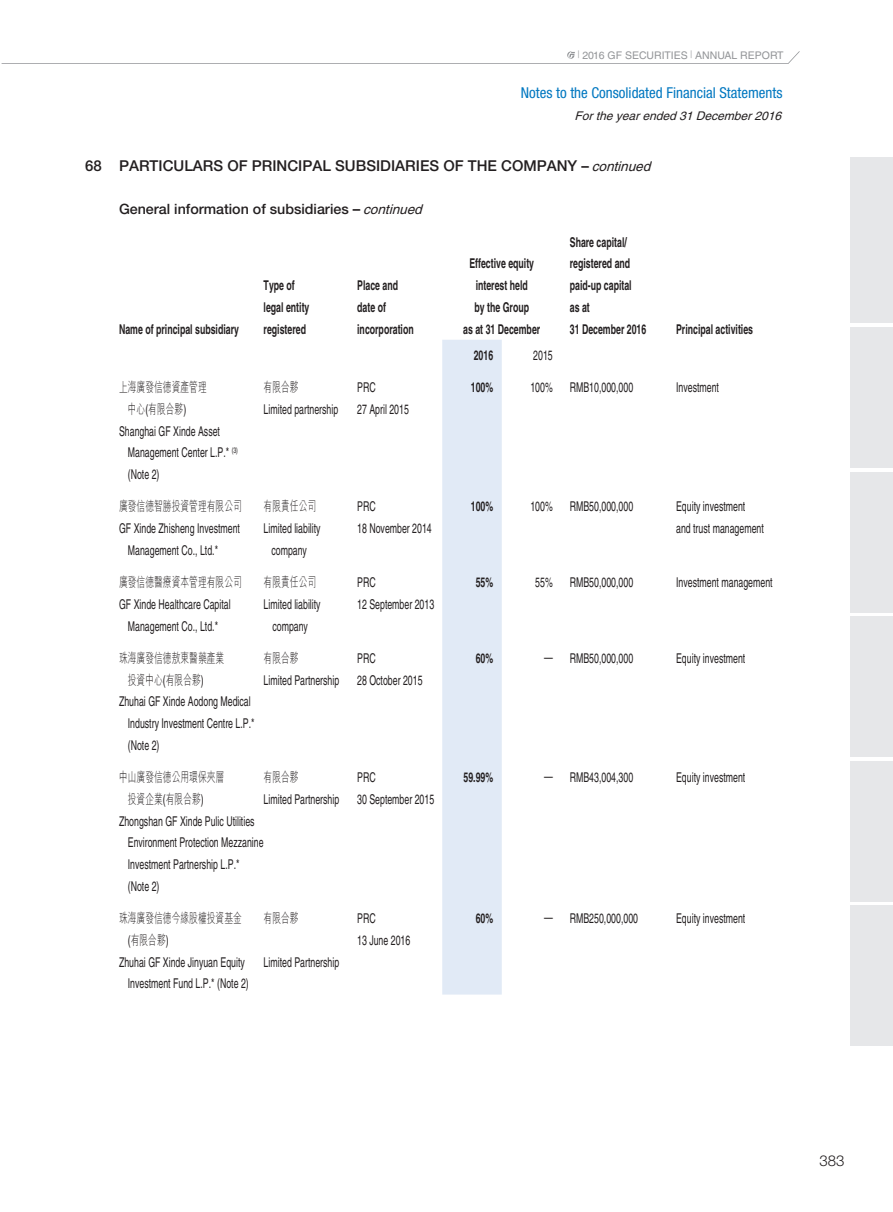
<style>
.page{position:relative;width:893px;height:1212px;background:#fff}
.page>*{position:absolute;margin:0;border:0;box-sizing:border-box;transform-origin:0 0}
._3__標題{font:500 15px "Helvetica Neue LT Std";color:#231f20}
.t1{font:condensed 15px "Helvetica Neue LT Std";color:#0077c0}
.t2{font:300 15px "Helvetica Neue LT Std";color:#231f20}
._4__副標題{font:500 14.25px "Helvetica Neue LT Std";color:#231f20}
._1__內文{font:13.5px "Helvetica LT Std";color:#231f20;scale:.65 1}
._1__內文-2{font:700 13.5px "Helvetica LT Std";color:#231f20;scale:.65 1}
._1__內文-3{font:300 13.5px "M Hei HK";color:#231f20;scale:.65 1}
.t3{font:italic 12px "Helvetica LT Std";color:#231f20}
.t4{font:10.5px "Helvetica LT Std";color:#939598}
.s1{font-family:"Helvetica Neue LT Std";font-weight:300;font-stretch:condensed}
.s2{font-family:"Helvetica LT Std";font-weight:400;font-style:italic;font-size:13.5px}
.s3{font-size:15px}
.s4{font-family:"Helvetica LT Std";font-weight:400}
</style>
<div class="page">
<div style="left:850px;top:157px;width:43px;height:166px;background:#e6e7e9"></div>
<div style="left:850px;top:327px;width:43px;height:141px;background:#e6e7e9"></div>
<div style="left:850px;top:472px;width:43px;height:140px;background:#e6e7e9"></div>
<div style="left:850px;top:617px;width:43px;height:140px;background:#e6e7e9"></div>
<div style="left:850px;top:761px;width:43px;height:140px;background:#e6e7e9"></div>
<div style="left:850px;top:906px;width:43px;height:140px;background:#e6e7e9"></div>
<svg style="left:2px;top:51px;width:798px;height:13px"></svg>
<div style="left:442px;top:340px;width:60px;height:654px;background:#e1eaf6"></div>
<p class="t4" style="left:578px;top:49px;width:208px"><span class="s1">|</span> 2016 GF SECURITIES <span class="s1">|</span> ANNUAL REPORT</p>
<p class="t1" style="left:521px;top:84px;width:263px">Notes to the Consolidated Financial Statements</p>
<p class="t3" style="left:574px;top:109px;width:212px">For the year ended 31 December 2016</p>
<p class="_3__標題" style="left:85px;top:156px;width:571px">68 PARTICULARS OF PRINCIPAL SUBSIDIARIES OF THE COMPANY – <span class="s2">continued</span></p>
<p class="_4__副標題" style="left:119px;top:201px;width:308px">General information of subsidiaries <span class="s3">–</span> <span class="s2">continued</span></p>
<p class="_1__內文-2" style="left:570px;top:233px;width:89px">Share capital/</p>
<p class="_1__內文-2" style="left:469px;top:255px;width:101px">Effective equity</p>
<p class="_1__內文-2" style="left:570px;top:255px;width:95px">registered and</p>
<p class="_1__內文-2" style="left:264px;top:277px;width:50px">Type of</p>
<p class="_1__內文-2" style="left:357px;top:277px;width:65px">Place and</p>
<p class="_1__內文-2" style="left:476px;top:277px;width:82px">interest held</p>
<p class="_1__內文-2" style="left:570px;top:277px;width:97px">paid-up capital</p>
<p class="_1__內文-2" style="left:264px;top:299px;width:72px">legal entity</p>
<p class="_1__內文-2" style="left:357px;top:299px;width:46px">date of</p>
<p class="_1__內文-2" style="left:474px;top:299px;width:86px">by the Group</p>
<p class="_1__內文-2" style="left:570px;top:299px;width:32px">as at</p>
<p class="_1__內文-2" style="left:119px;top:320px;width:186px">Name of principal subsidiary</p>
<p class="_1__內文-2" style="left:264px;top:320px;width:67px">registered</p>
<p class="_1__內文-2" style="left:357px;top:320px;width:89px">incorporation</p>
<p class="_1__內文-2" style="left:463px;top:320px;width:120px">as at 31 December</p>
<p class="_1__內文-2" style="left:570px;top:320px;width:119px">31 December 2016</p>
<p class="_1__內文-2" style="left:676px;top:320px;width:120px">Principal activities</p>
<p class="_1__內文-2" style="left:474px;top:347px;width:32px">2016</p>
<p class="_1__內文" style="left:533px;top:347px;width:32px">2015</p>
<p class="_1__內文-3" style="left:119px;top:380px;width:137px">上海廣發信德資產管理</p>
<p class="_1__內文-3" style="left:264px;top:380px;width:56px">有限合夥</p>
<p class="_1__內文" style="left:357px;top:379px;width:30px">PRC</p>
<p class="_1__內文-2" style="left:471px;top:379px;width:36px">100%</p>
<p class="_1__內文" style="left:530px;top:379px;width:36px">100%</p>
<p class="_1__內文" style="left:570px;top:379px;width:99px">RMB10,000,000</p>
<p class="_1__內文" style="left:676px;top:379px;width:68px">Investment</p>
<p class="_1__內文-3" style="left:128px;top:402px;width:91px">中心<span class="s4">(</span>有限合夥<span class="s4">)</span></p>
<p class="_1__內文" style="left:264px;top:401px;width:116px">Limited partnership</p>
<p class="_1__內文" style="left:357px;top:401px;width:81px">27 April 2015</p>
<p class="_1__內文" style="left:119px;top:423px;width:157px">Shanghai GF Xinde Asset</p>
<p class="_1__內文" style="left:128px;top:445px;width:171px">Management Center L.P.* <sup>(3)</sup></p>
<p class="_1__內文" style="left:128px;top:466px;width:50px">(Note 2)</p>
<p class="_1__內文-3" style="left:119px;top:499px;width:191px">廣發信德智勝投資管理有限公司</p>
<p class="_1__內文-3" style="left:264px;top:499px;width:82px">有限責任公司</p>
<p class="_1__內文" style="left:357px;top:499px;width:30px">PRC</p>
<p class="_1__內文-2" style="left:471px;top:498px;width:36px">100%</p>
<p class="_1__內文" style="left:530px;top:499px;width:36px">100%</p>
<p class="_1__內文" style="left:570px;top:499px;width:99px">RMB50,000,000</p>
<p class="_1__內文" style="left:676px;top:499px;width:108px">Equity investment</p>
<p class="_1__內文" style="left:119px;top:520px;width:188px">GF Xinde Zhisheng Investment</p>
<p class="_1__內文" style="left:264px;top:520px;width:89px">Limited liability</p>
<p class="_1__內文" style="left:357px;top:520px;width:116px">18 November 2014</p>
<p class="_1__內文" style="left:676px;top:520px;width:137px">and trust management</p>
<p class="_1__內文" style="left:128px;top:542px;width:140px">Management Co., Ltd.*</p>
<p class="_1__內文" style="left:271px;top:542px;width:56px">company</p>
<p class="_1__內文-3" style="left:119px;top:575px;width:191px">廣發信德醫療資本管理有限公司</p>
<p class="_1__內文-3" style="left:264px;top:575px;width:82px">有限責任公司</p>
<p class="_1__內文" style="left:357px;top:574px;width:30px">PRC</p>
<p class="_1__內文-2" style="left:476px;top:574px;width:29px">55%</p>
<p class="_1__內文" style="left:535px;top:574px;width:29px">55%</p>
<p class="_1__內文" style="left:570px;top:574px;width:99px">RMB50,000,000</p>
<p class="_1__內文" style="left:676px;top:574px;width:150px">Investment management</p>
<p class="_1__內文" style="left:119px;top:596px;width:173px">GF Xinde Healthcare Capital</p>
<p class="_1__內文" style="left:264px;top:596px;width:89px">Limited liability</p>
<p class="_1__內文" style="left:357px;top:596px;width:120px">12 September 2013</p>
<p class="_1__內文" style="left:128px;top:618px;width:140px">Management Co., Ltd.*</p>
<p class="_1__內文" style="left:272px;top:618px;width:56px">company</p>
<p class="_1__內文-3" style="left:119px;top:651px;width:164px">珠海廣發信德敖東醫藥產業</p>
<p class="_1__內文-3" style="left:264px;top:651px;width:56px">有限合夥</p>
<p class="_1__內文" style="left:357px;top:650px;width:30px">PRC</p>
<p class="_1__內文-2" style="left:476px;top:650px;width:29px">60%</p>
<p class="_1__內文" style="left:544px;top:649px;width:15px">—</p>
<p class="_1__內文" style="left:570px;top:650px;width:99px">RMB50,000,000</p>
<p class="_1__內文" style="left:676px;top:650px;width:108px">Equity investment</p>
<p class="_1__內文-3" style="left:128px;top:673px;width:118px">投資中心<span class="s4">(</span>有限合夥<span class="s4">)</span></p>
<p class="_1__內文" style="left:264px;top:672px;width:118px">Limited Partnership</p>
<p class="_1__內文" style="left:357px;top:672px;width:102px">28 October 2015</p>
<p class="_1__內文" style="left:119px;top:694px;width:204px">Zhuhai GF Xinde Aodong Medical</p>
<p class="_1__內文" style="left:128px;top:715px;width:197px">Industry Investment Centre L.P.*</p>
<p class="_1__內文" style="left:128px;top:737px;width:50px">(Note 2)</p>
<p class="_1__內文-3" style="left:119px;top:770px;width:164px">中山廣發信德公用環保夾層</p>
<p class="_1__內文-3" style="left:264px;top:770px;width:56px">有限合夥</p>
<p class="_1__內文" style="left:357px;top:769px;width:30px">PRC</p>
<p class="_1__內文-2" style="left:463px;top:769px;width:47px">59.99%</p>
<p class="_1__內文" style="left:544px;top:769px;width:15px">—</p>
<p class="_1__內文" style="left:570px;top:769px;width:99px">RMB43,004,300</p>
<p class="_1__內文" style="left:676px;top:769px;width:108px">Equity investment</p>
<p class="_1__內文-3" style="left:128px;top:792px;width:118px">投資企業<span class="s4">(</span>有限合夥<span class="s4">)</span></p>
<p class="_1__內文" style="left:264px;top:791px;width:118px">Limited Partnership</p>
<p class="_1__內文" style="left:357px;top:791px;width:120px">30 September 2015</p>
<p class="_1__內文" style="left:119px;top:813px;width:210px">Zhongshan GF Xinde Pulic Utilities</p>
<p class="_1__內文" style="left:128px;top:835px;width:210px">Environment Protection Mezzanine</p>
<p class="_1__內文" style="left:128px;top:856px;width:173px">Investment Partnership L.P.*</p>
<p class="_1__內文" style="left:128px;top:878px;width:50px">(Note 2)</p>
<p class="_1__內文-3" style="left:119px;top:911px;width:191px">珠海廣發信德今緣股權投資基金</p>
<p class="_1__內文-3" style="left:264px;top:911px;width:56px">有限合夥</p>
<p class="_1__內文" style="left:357px;top:910px;width:30px">PRC</p>
<p class="_1__內文-2" style="left:476px;top:910px;width:29px">60%</p>
<p class="_1__內文" style="left:544px;top:910px;width:15px">—</p>
<p class="_1__內文" style="left:570px;top:910px;width:107px">RMB250,000,000</p>
<p class="_1__內文" style="left:676px;top:910px;width:108px">Equity investment</p>
<p class="_1__內文-3" style="left:128px;top:933px;width:64px"><span class="s4">(</span>有限合夥<span class="s4">)</span></p>
<p class="_1__內文" style="left:357px;top:932px;width:83px">13 June 2016</p>
<p class="_1__內文" style="left:119px;top:954px;width:195px">Zhuhai GF Xinde Jinyuan Equity</p>
<p class="_1__內文" style="left:264px;top:954px;width:118px">Limited Partnership</p>
<p class="_1__內文" style="left:128px;top:976px;width:188px">Investment Fund L.P.* (Note 2)</p>
<p class="t2" style="left:819px;top:1151px;width:27px">383</p>
</div>
